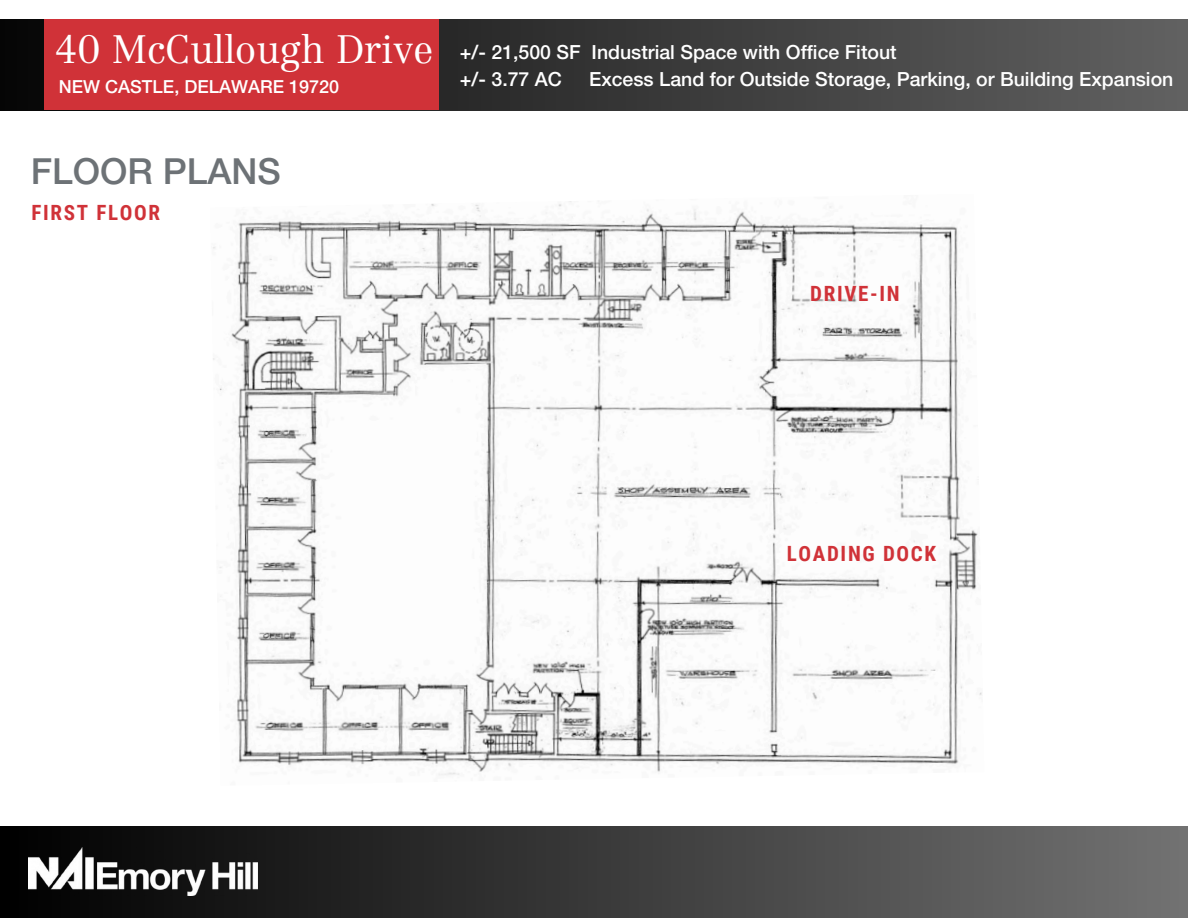
<style>
.page{position:relative;width:1188px;height:918px;background:#fff}
.page>*{position:absolute;margin:0;border:0;box-sizing:border-box;transform-origin:0 0}
.t1{font:300 39px "Centennial LT Std";color:#fff}
.t2{font:500 36px "Helvetica Neue LT Std";color:#6d7276}
.t3{font:700 21px "Roboto Condensed";letter-spacing:.08em;color:#d03238}
.t4{font:500 19.5px/27px "Helvetica Neue LT Std";color:#fff}
.t5{font:500 18px "Helvetica Neue LT Std";color:#fff}
</style>
<div class="page">
<div style="left:0;top:826px;width:1188px;height:92px;background:linear-gradient(to right,#000,#727272)"></div>
<img style="left:29px;top:847px;width:228px;height:49px">
<svg style="left:0;top:19px;width:1188px;height:91px;background:#404040"></svg>
<div style="left:44px;top:19px;width:395px;height:91px;background:#d03238"></div>
<img style="left:213px;top:201px;width:769px;height:575px">
<h3 class="t1" style="left:54px;top:34px;width:381px">40 McCullough Drive</h3>
<h3 class="t4" style="left:460px;top:41px;width:438px">+/- 21,500 SF Industrial Space with Office Fitout +/- 3.77 AC</h3>
<h3 class="t4" style="left:589px;top:68px;width:586px">Excess Land for Outside Storage, Parking, or Building Expansion</h3>
<p class="t5" style="left:59px;top:80px;width:282px">NEW CASTLE, DELAWARE 19720</p>
<h1 class="t2" style="left:31px;top:158px;width:251px">FLOOR PLANS</h1>
<p class="t3" style="left:32px;top:201px;width:130px">FIRST FLOOR</p>
<h3 class="t3" style="left:810px;top:281px;width:91px">DRIVE-IN</h3>
<p class="t3" style="left:787px;top:541px;width:151px">LOADING DOCK</p>
</div>
